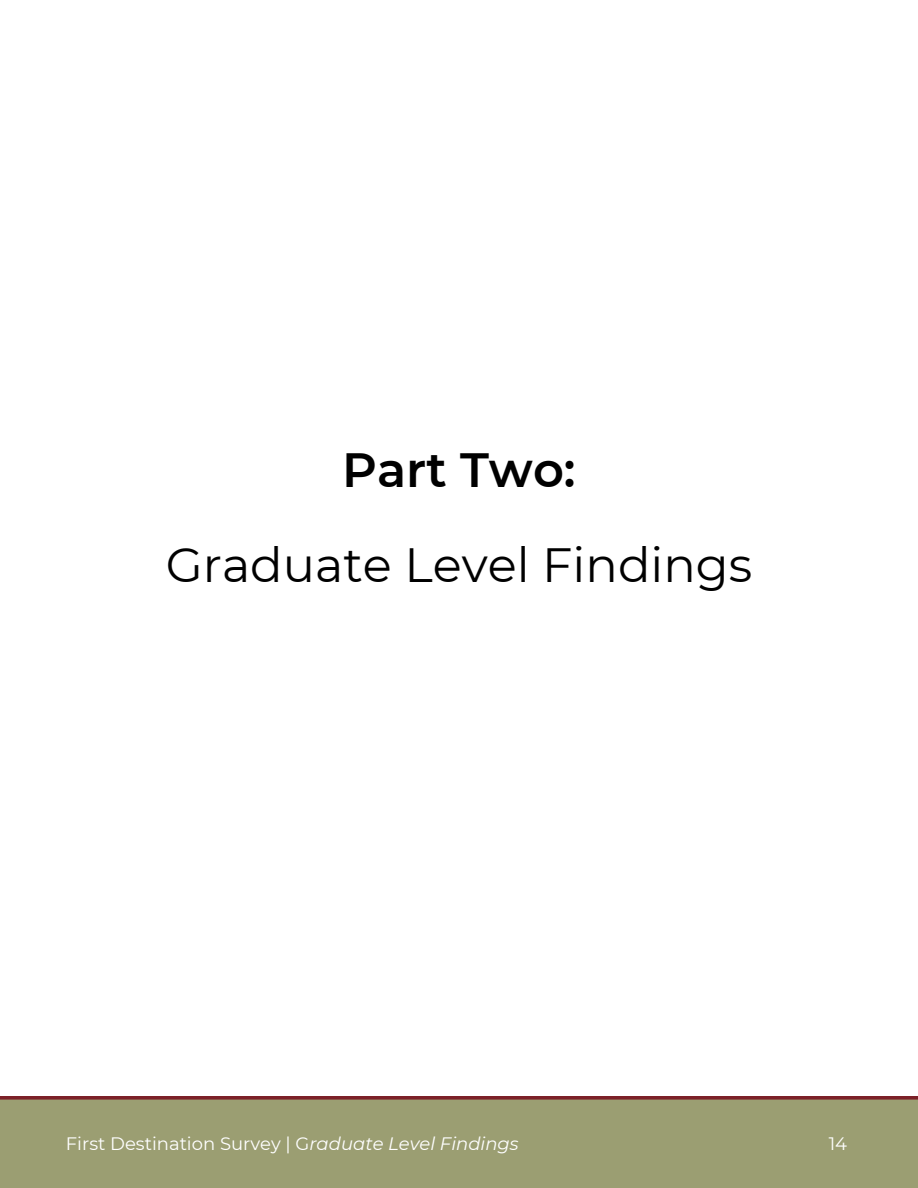
<style>
.page{position:relative;width:918px;height:1188px;background:#fff}
.page>*{position:absolute;margin:0;border:0;box-sizing:border-box;transform-origin:0 0}
.t1{font:48px "Montserrat";color:#000}
.t2{font:600 48px "Montserrat";color:#000}
.t3{font:18px "Montserrat";color:#fff}
.s1{font-style:italic}
</style>
<div class="page">
<div style="left:0;top:1096px;width:918px;height:92px;background:#9b9e72"></div>
<p class="t2" style="left:342px;top:440px;width:235px">Part Two:</p>
<p class="t1" style="left:166px;top:535px;width:588px">Graduate Level Findings</p>
<p class="t3" style="left:66px;top:1133px;width:454px">First Destination Survey | G<span class="s1">raduate Level Findings</span></p>
<p class="t3" style="left:829px;top:1133px;width:20px">14</p>
</div>
